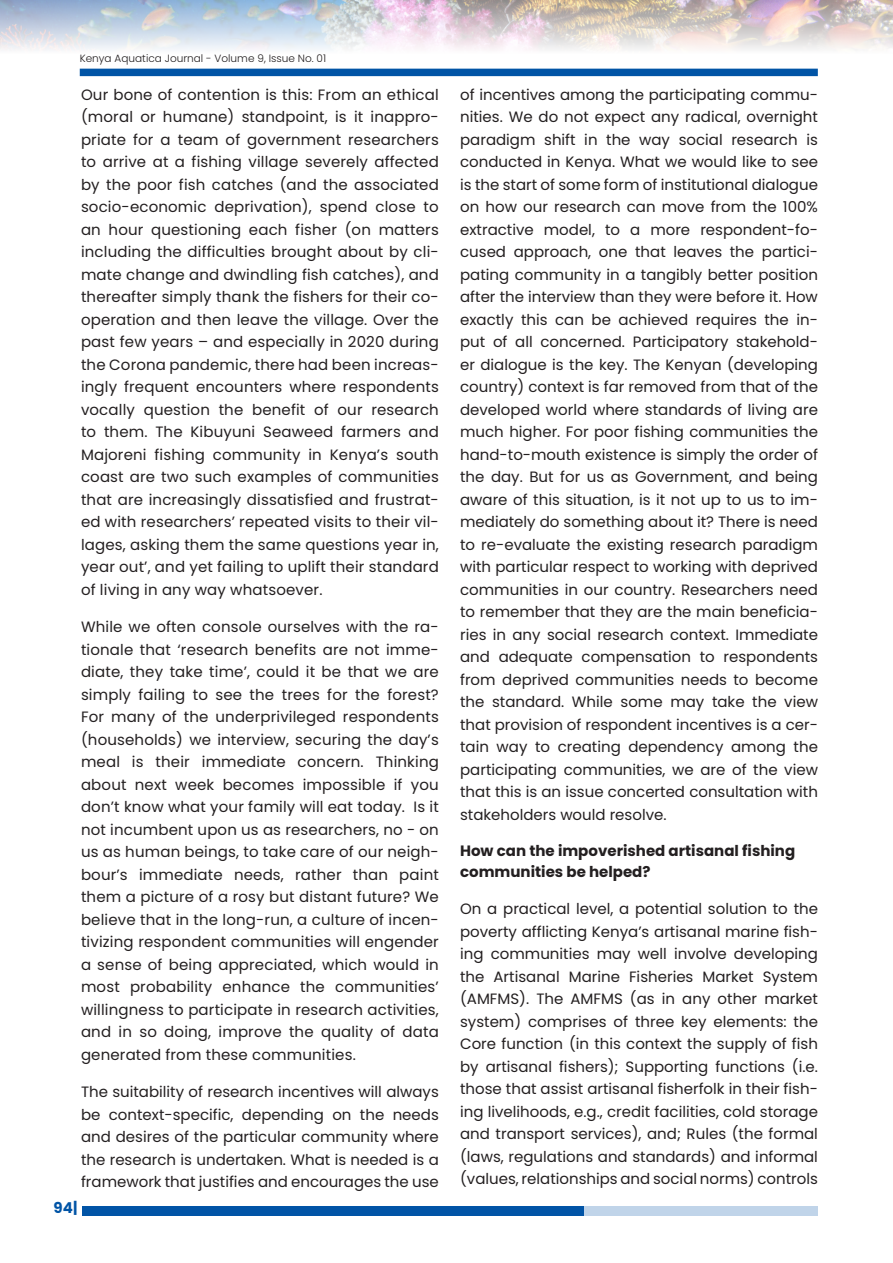
<style>
.page{position:relative;width:893px;height:1263px;background:#fff}
.page>*{position:absolute;margin:0;border:0;box-sizing:border-box;transform-origin:0 0}
.Btxt{font:15px/22.5px "Poppins";color:#231f20;text-align:justify}
.HD2{font:700 15px/21px "Poppins";color:#231f20}
.t1{font:700 15px "Poppins";color:#0154a6}
.t2{font:300 10.5px "Poppins";color:#231f20}
</style>
<div class="page">
<img style="left:0;top:0;width:893px;height:50px">
<div style="left:80px;top:69px;width:738px;height:7px;background:#0154a6"></div>
<div style="left:82px;top:1206px;width:502px;height:10px;background:#0154a6"></div>
<div style="left:584px;top:1206px;width:234px;height:10px;background:#c0d4e9"></div>
<p class="t2" style="left:80px;top:52px;width:248px">Kenya Aquatica Journal - Volume 9, Issue No. 01</p>
<p class="Btxt" style="left:81px;top:83px;width:359px">Our bone of contention is this: From an ethical (moral or humane) standpoint, is it inappro&shy;priate for a team of government researchers to arrive at a fishing village severely affected by the poor fish catches (and the associated socio-economic deprivation), spend close to an hour questioning each fisher (on matters including the difficulties brought about by cli&shy;mate change and dwindling fish catches), and thereafter simply thank the fishers for their co&shy;operation and then leave the village. Over the past few years – and especially in 2020 during the Corona pandemic, there had been increas&shy;ingly frequent encounters where respondents vocally question the benefit of our research to them. The Kibuyuni Seaweed farmers and Majoreni fishing community in Kenya’s south coast are two such examples of communities that are increasingly dissatisfied and frustrat&shy;ed with researchers’ repeated visits to their vil&shy;lages, asking them the same questions year in, year out’, and yet failing to uplift their standard of living in any way whatsoever.</p>
<p class="Btxt" style="left:81px;top:616px;width:359px">While we often console ourselves with the ra&shy;tionale that ‘research benefits are not imme&shy;diate, they take time’, could it be that we are simply failing to see the trees for the forest?<br>For many of the underprivileged respondents (households) we interview, securing the day’s meal is their immediate concern. Thinking about next week becomes impossible if you don’t know what your family will eat today. Is it not incumbent upon us as researchers, no - on us as human beings, to take care of our neigh&shy;bour’s immediate needs, rather than paint them a picture of a rosy but distant future? We believe that in the long-run, a culture of incen&shy;tivizing respondent communities will engender a sense of being appreciated, which would in most probability enhance the communities’ willingness to participate in research activities, and in so doing, improve the quality of data generated from these communities.</p>
<p class="Btxt" style="left:81px;top:1081px;width:359px">The suitability of research incentives will always be context-specific, depending on the needs and desires of the particular community where the research is undertaken. What is needed is a framework that justifies and encourages the use</p>
<p class="t1" style="left:54px;top:1199px;width:25px">94|</p>
<p class="Btxt" style="left:460px;top:83px;width:359px">of incentives among the participating commu&shy;nities. We do not expect any radical, overnight paradigm shift in the way social research is conducted in Kenya. What we would like to see is the start of some form of institutional dialogue on how our research can move from the 100% extractive model, to a more respondent-fo&shy;cused approach, one that leaves the partici&shy;pating community in a tangibly better position after the interview than they were before it. How exactly this can be achieved requires the in&shy;put of all concerned. Participatory stakehold&shy;er dialogue is the key. The Kenyan (developing country) context is far removed from that of the developed world where standards of living are much higher. For poor fishing communities the hand-to-mouth existence is simply the order of the day. But for us as Government, and being aware of this situation, is it not up to us to im&shy;mediately do something about it? There is need to re-evaluate the existing research paradigm with particular respect to working with deprived communities in our country. Researchers need to remember that they are the main beneficia&shy;ries in any social research context. Immediate and adequate compensation to respondents from deprived communities needs to become the standard. While some may take the view that provision of respondent incentives is a cer&shy;tain way to creating dependency among the participating communities, we are of the view that this is an issue concerted consultation with stakeholders would resolve.</p>
<p class="HD2" style="left:460px;top:840px;width:337px">How can the impoverished artisanal fishing communities be helped?</p>
<p class="Btxt" style="left:460px;top:898px;width:359px">On a practical level, a potential solution to the poverty afflicting Kenya’s artisanal marine fish&shy;ing communities may well involve developing the Artisanal Marine Fisheries Market System (AMFMS). The AMFMS (as in any other market system) comprises of three key elements: the Core function (in this context the supply of fish by artisanal fishers); Supporting functions (i.e. those that assist artisanal fisherfolk in their fish&shy;ing livelihoods, e.g., credit facilities, cold storage and transport services), and; Rules (the formal (laws, regulations and standards) and informal (values, relationships and social norms) controls</p>
</div>
